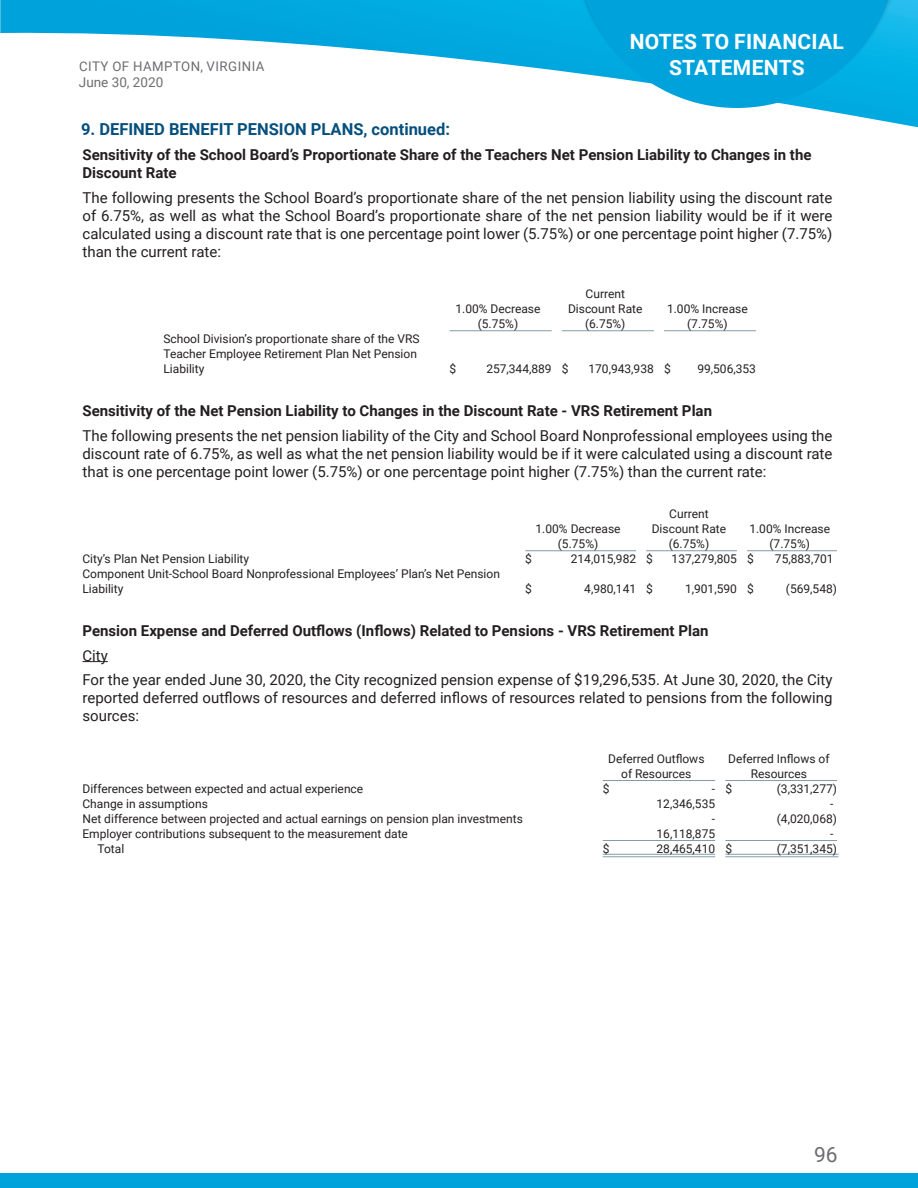
<style>
.page{position:relative;width:918px;height:1188px;background:#fff}
.page>*{position:absolute;margin:0;border:0;box-sizing:border-box;transform-origin:0 0}
.t1{font:700 21px/25.5px "Roboto";letter-spacing:.015em;color:#fff;text-align:center}
.t2{font:21px "Roboto";color:#6c6d70}
.t3{font:700 16.5px "Roboto";color:#054f7d}
.Body{font:15px/18px "Roboto";color:#231f20;text-align:justify}
.t4{font:700 15px/18px "Roboto";color:#231f20}
.t5{font:13.5px "Roboto";color:#6c6d70}
.t6{font:13.2px "Roboto";letter-spacing:.035em;color:#6c6d70}
.Table_Text{font:12px/15px "Roboto";color:#231f20}
.Table_Numbers_Center{font:12px "Roboto";color:#231f20}
.Table_Numbers_Right{font:12px "Roboto";color:#231f20}
.Table_Text_Indent_1{font:12px "Roboto";color:#231f20}
</style>
<div class="page">
<svg style="left:0;top:0;width:918px;height:128px"></svg>
<div style="left:571px;top:0;width:332px;height:107px;background:#091a36;opacity:.75"></div>
<svg style="left:577px;top:0;width:319px;height:108px;background:#17acdf"></svg>
<div style="left:0;top:1173px;width:918px;height:15px;background:#00a2db"></div>
<hr style="left:450px;top:330px;width:102px;height:1px;background:#859ba6">
<hr style="left:562px;top:330px;width:92px;height:1px;background:#859ba6">
<hr style="left:664px;top:330px;width:92px;height:1px;background:#859ba6">
<hr style="left:525px;top:550px;width:111px;height:1px;background:#859ba6">
<hr style="left:646px;top:550px;width:91px;height:1px;background:#859ba6">
<hr style="left:747px;top:550px;width:90px;height:1px;background:#859ba6">
<hr style="left:603px;top:780px;width:112px;height:1px;background:#859ba6">
<hr style="left:725px;top:780px;width:112px;height:1px;background:#859ba6">
<hr style="left:603px;top:840px;width:112px;height:1px;background:#859ba6">
<hr style="left:725px;top:840px;width:112px;height:1px;background:#859ba6">
<hr style="left:603px;top:854px;width:112px;height:1px;background:#859ba6">
<hr style="left:603px;top:857px;width:112px;height:1px;background:#859ba6">
<hr style="left:725px;top:854px;width:114px;height:1px;background:#859ba6">
<hr style="left:725px;top:857px;width:114px;height:1px;background:#859ba6">
<svg style="left:82px;top:661px;width:26px;height:1px"></svg>
<p class="t6" style="left:79px;top:57px;width:187px">CITY OF HAMPTON, VIRGINIA</p>
<p class="t5" style="left:79px;top:72px;width:86px">June 30, 2020</p>
<h1 class="t1" style="left:630px;top:28px;width:216px">NOTES TO FINANCIAL<br>STATEMENTS</h1>
<p class="t3" style="left:81px;top:118px;width:371px">9. DEFINED BENEFIT PENSION PLANS, continued:</p>
<p class="t4" style="left:82px;top:145px;width:731px">Sensitivity of the School Board’s Proportionate Share of the Teachers Net Pension Liability to Changes in the<br>Discount Rate</p>
<p class="Body" style="left:82px;top:188px;width:752px">The following presents the School Board’s proportionate share of the net pension liability using the discount rate of 6.75%, as well as what the School Board’s proportionate share of the net pension liability would be if it were calculated using a discount rate that is one percentage point lower (5.75%) or one percentage point higher (7.75%) than the current rate:</p>
<p class="Table_Numbers_Center" style="left:586px;top:285px;width:41px">Current</p>
<p class="Table_Numbers_Center" style="left:455px;top:300px;width:87px">1.00% Decrease</p>
<p class="Table_Numbers_Center" style="left:568px;top:300px;width:76px">Discount Rate</p>
<p class="Table_Numbers_Center" style="left:667px;top:300px;width:82px">1.00% Increase</p>
<p class="Table_Numbers_Center" style="left:478px;top:315px;width:42px">(5.75%)</p>
<p class="Table_Numbers_Center" style="left:585px;top:315px;width:42px">(6.75%)</p>
<p class="Table_Numbers_Center" style="left:687px;top:315px;width:42px">(7.75%)</p>
<p class="Table_Text" style="left:163px;top:331px;width:258px">School Division’s proportionate share of the VRS<br>Teacher Employee Retirement Plan Net Pension<br>Liability</p>
<p class="Table_Numbers_Right" style="left:450px;top:360px;width:8px">$</p>
<p class="Table_Numbers_Right" style="left:486px;top:360px;width:67px">257,344,889</p>
<p class="Table_Numbers_Right" style="left:562px;top:360px;width:8px">$</p>
<p class="Table_Numbers_Right" style="left:589px;top:360px;width:67px">170,943,938</p>
<p class="Table_Numbers_Right" style="left:664px;top:360px;width:8px">$</p>
<p class="Table_Numbers_Right" style="left:697px;top:360px;width:60px">99,506,353</p>
<p class="t4" style="left:82px;top:401px;width:631px">Sensitivity of the Net Pension Liability to Changes in the Discount Rate - VRS Retirement Plan</p>
<p class="Body" style="left:82px;top:426px;width:752px">The following presents the net pension liability of the City and School Board Nonprofessional employees using the discount rate of 6.75%, as well as what the net pension liability would be if it were calculated using a discount rate that is one percentage point lower (5.75%) or one percentage point higher (7.75%) than the current rate:</p>
<p class="Table_Numbers_Center" style="left:669px;top:505px;width:41px">Current</p>
<p class="Table_Numbers_Center" style="left:536px;top:520px;width:87px">1.00% Decrease</p>
<p class="Table_Numbers_Center" style="left:652px;top:520px;width:76px">Discount Rate</p>
<p class="Table_Numbers_Center" style="left:749px;top:520px;width:82px">1.00% Increase</p>
<p class="Table_Numbers_Center" style="left:558px;top:535px;width:42px">(5.75%)</p>
<p class="Table_Numbers_Center" style="left:669px;top:535px;width:42px">(6.75%)</p>
<p class="Table_Numbers_Center" style="left:770px;top:535px;width:42px">(7.75%)</p>
<p class="Table_Text" style="left:82px;top:551px;width:168px">City’s Plan Net Pension Liability</p>
<p class="Table_Numbers_Right" style="left:525px;top:550px;width:8px">$</p>
<p class="Table_Numbers_Right" style="left:571px;top:550px;width:67px">214,015,982</p>
<p class="Table_Numbers_Right" style="left:646px;top:550px;width:8px">$</p>
<p class="Table_Numbers_Right" style="left:672px;top:550px;width:67px">137,279,805</p>
<p class="Table_Numbers_Right" style="left:747px;top:550px;width:8px">$</p>
<p class="Table_Numbers_Right" style="left:775px;top:550px;width:60px">75,883,701</p>
<p class="Table_Text" style="left:82px;top:566px;width:419px">Component Unit-School Board Nonprofessional Employees’ Plan’s Net Pension<br>Liability</p>
<p class="Table_Numbers_Right" style="left:525px;top:580px;width:8px">$</p>
<p class="Table_Numbers_Right" style="left:584px;top:580px;width:53px">4,980,141</p>
<p class="Table_Numbers_Right" style="left:646px;top:580px;width:8px">$</p>
<p class="Table_Numbers_Right" style="left:685px;top:580px;width:53px">1,901,590</p>
<p class="Table_Numbers_Right" style="left:747px;top:580px;width:8px">$</p>
<p class="Table_Numbers_Right" style="left:786px;top:580px;width:53px">(569,548)</p>
<p class="t4" style="left:82px;top:621px;width:627px">Pension Expense and Deferred Outflows (Inflows) Related to Pensions - VRS Retirement Plan</p>
<p class="Body" style="left:82px;top:646px;width:27px">City</p>
<p class="Body" style="left:82px;top:670px;width:752px">For the year ended June 30, 2020, the City recognized pension expense of $19,296,535. At June 30, 2020, the City reported deferred outflows of resources and deferred inflows of resources related to pensions from the following sources:</p>
<p class="Table_Numbers_Center" style="left:608px;top:750px;width:98px">Deferred Outflows</p>
<p class="Table_Numbers_Center" style="left:728px;top:750px;width:103px">Deferred Inflows of</p>
<p class="Table_Numbers_Center" style="left:621px;top:765px;width:72px">of Resources</p>
<p class="Table_Numbers_Center" style="left:751px;top:765px;width:58px">Resources</p>
<p class="Table_Text" style="left:82px;top:780px;width:282px">Differences between expected and actual experience</p>
<p class="Table_Numbers_Right" style="left:603px;top:780px;width:8px">$</p>
<p class="Table_Numbers_Right" style="left:712px;top:780px;width:5px">-</p>
<p class="Table_Numbers_Right" style="left:725px;top:780px;width:8px">$</p>
<p class="Table_Numbers_Right" style="left:777px;top:780px;width:62px">(3,331,277)</p>
<p class="Table_Text" style="left:82px;top:795px;width:127px">Change in assumptions</p>
<p class="Table_Numbers_Right" style="left:657px;top:795px;width:60px">12,346,535</p>
<p class="Table_Numbers_Right" style="left:830px;top:795px;width:5px">-</p>
<p class="Table_Text" style="left:82px;top:810px;width:442px">Net difference between projected and actual earnings on pension plan investments</p>
<p class="Table_Numbers_Right" style="left:712px;top:810px;width:5px">-</p>
<p class="Table_Numbers_Right" style="left:777px;top:810px;width:62px">(4,020,068)</p>
<p class="Table_Text" style="left:82px;top:825px;width:327px">Employer contributions subsequent to the measurement date</p>
<p class="Table_Numbers_Right" style="left:657px;top:825px;width:60px">16,118,875</p>
<p class="Table_Numbers_Right" style="left:830px;top:825px;width:5px">-</p>
<p class="Table_Text_Indent_1" style="left:98px;top:840px;width:28px">Total</p>
<p class="Table_Numbers_Right" style="left:603px;top:840px;width:8px">$</p>
<p class="Table_Numbers_Right" style="left:657px;top:840px;width:60px">28,465,410</p>
<p class="Table_Numbers_Right" style="left:725px;top:840px;width:8px">$</p>
<p class="Table_Numbers_Right" style="left:777px;top:840px;width:62px">(7,351,345)</p>
<h1 class="t2" style="left:814px;top:1139px;width:25px">96</h1>
</div>
